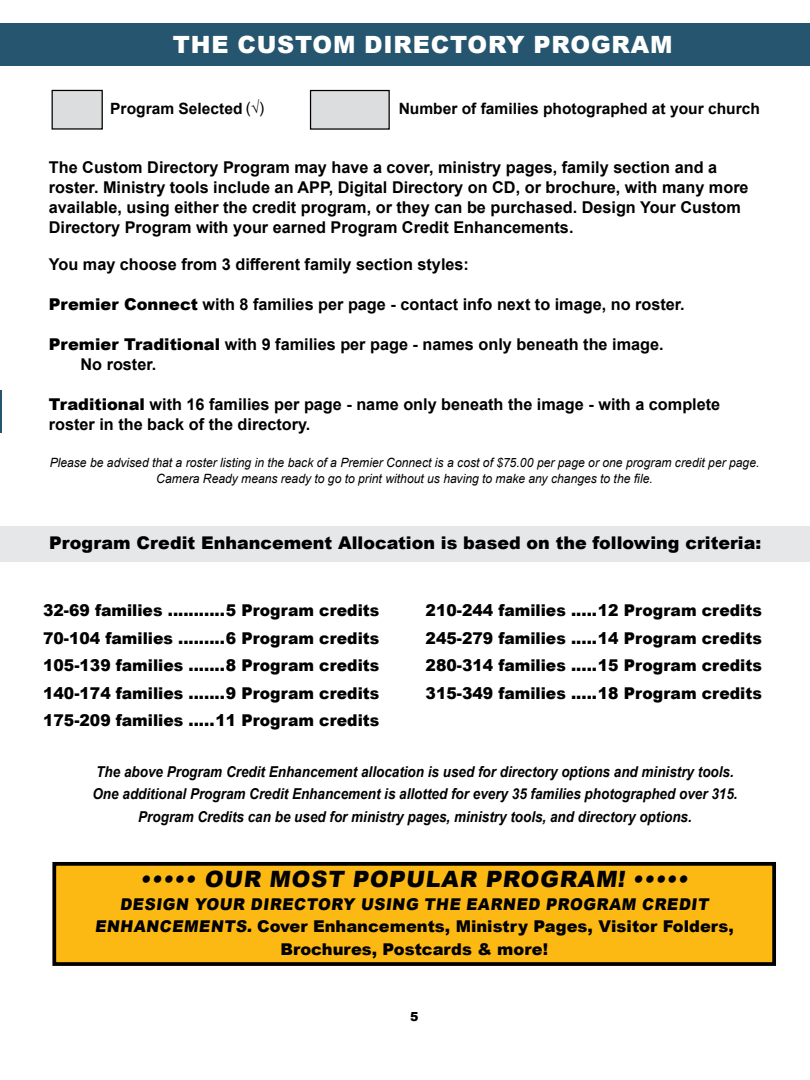
<style>
.page{position:relative;width:810px;height:1080px;background:#fff}
.page>*{position:absolute;margin:0;border:0;box-sizing:border-box;transform-origin:0 0}
.t1{font:900 23.75px "Arial";letter-spacing:.035em;color:#fff}
.t2{font:900 22.5px "Arial";color:#000}
.t3{font:900 17.5px "Arial";color:#000}
.t4{font:700 16.25px/20px "Arial";color:#000}
.t5{font:900 16.25px "Arial";color:#000;scale:.96 1}
.t6{font:900 16.25px/22.5px "Arial";color:#000;text-align:center;scale:.95 1}
.t7{font:700 15.5px "Arial";color:#000}
.t8{font:italic 700 15px/22.5px "Arial";color:#000;text-align:center;scale:.9 1}
.t9{font:italic 12.75px "Arial";color:#000;scale:.95 1}
.t10{font:900 12.5px "Arial";color:#000}
.s1{font-weight:400;font-size:15.25px}
.s2{font-weight:900}
</style>
<div class="page">
<hr style="left:0;top:391px;width:2px;height:42px;background:#26556f">
<div style="left:0;top:24px;width:810px;height:42px;background:#26556f"></div>
<div style="left:0;top:526px;width:810px;height:36px;background:#e6e7e8"></div>
<div style="left:54px;top:864px;width:720px;height:100px;background:#fdb913"></div>
<div style="left:52px;top:862px;width:724px;height:104px;border:4px solid #000"></div>
<div style="left:311px;top:91px;width:78px;height:38px;background:#dcddde"></div>
<div style="left:310px;top:90px;width:80px;height:40px;border:1px solid #000"></div>
<div style="left:52px;top:90px;width:50px;height:39px;background:#dcddde"></div>
<div style="left:52px;top:90px;width:51px;height:40px;border:1px solid #000"></div>
<p class="t1" style="left:173px;top:27px;width:501px">THE CUSTOM DIRECTORY PROGRAM</p>
<p class="t7" style="left:110px;top:98px;width:156px">Program Selected <span class="s1">(√)</span></p>
<p class="t7" style="left:399px;top:98px;width:363px">Number of families photographed at your church</p>
<p class="t4" style="left:49px;top:157px;width:701px">The Custom Directory Program may have a cover, ministry pages, family section and a roster. Ministry tools include an APP, Digital Directory on CD, or brochure, with many more available, using either the credit program, or they can be purchased. Design Your Custom Directory Program with your earned Program Credit Enhancements.</p>
<p class="t4" style="left:49px;top:254px;width:422px">You may choose from 3 different family section styles:</p>
<p class="t4" style="left:49px;top:294px;width:637px"><span class="s2">Premier Connect</span> with 8 families per page - contact info next to image, no roster.</p>
<p class="t4" style="left:81px;top:334px;width:585px;text-indent:-32px"><span class="s2">Premier Traditional</span> with 9 families per page - names only beneath the image.<br>No roster.</p>
<p class="t4" style="left:49px;top:394px;width:673px"><span class="s2">Traditional</span> with 16 families per page - name only beneath the image - with a complete roster in the back of the directory.</p>
<p class="t9" style="left:50px;top:455px;width:749px">Please be advised that a roster listing in the back of a Premier Connect is a cost of $75.00 per page or one program credit per page.</p>
<p class="t9" style="left:156px;top:470px;width:524px">Camera Ready means ready to go to print without us having to make any changes to the file.</p>
<p class="t3" style="left:49px;top:530px;width:713px">Program Credit Enhancement Allocation is based on the following criteria:</p>
<p class="t5" style="left:43px;top:599px;width:352px">32-69 families ...........5 Program credits</p>
<p class="t5" style="left:43px;top:626px;width:352px">70-104 families .........6 Program credits</p>
<p class="t5" style="left:43px;top:654px;width:352px">105-139 families .......8 Program credits</p>
<p class="t5" style="left:43px;top:681px;width:352px">140-174 families .......9 Program credits</p>
<p class="t5" style="left:43px;top:709px;width:352px">175-209 families .....11 Program credits</p>
<p class="t5" style="left:426px;top:599px;width:352px">210-244 families .....12 Program credits</p>
<p class="t5" style="left:426px;top:626px;width:352px">245-279 families .....14 Program credits</p>
<p class="t5" style="left:426px;top:654px;width:352px">280-314 families .....15 Program credits</p>
<p class="t5" style="left:426px;top:681px;width:352px">315-349 families .....18 Program credits</p>
<p class="t8" style="left:92px;top:761px;width:718px">The above Program Credit Enhancement allocation is used for directory options and ministry tools.<br>One additional Program Credit Enhancement is allotted for every 35 families photographed over 315.<br>Program Credits can be used for ministry pages, ministry tools, and directory options.</p>
<p class="t2" style="left:140px;top:863px;width:554px">••••• OUR MOST POPULAR PROGRAM! •••••</p>
<p class="t6" style="left:95px;top:892px;width:674px">DESIGN YOUR DIRECTORY USING THE EARNED PROGRAM CREDIT<br>ENHANCEMENTS. Cover Enhancements, Ministry Pages, Visitor Folders,<br>Brochures, Postcards &amp; more!</p>
<p class="t10" style="left:410px;top:1008px;width:10px">5</p>
</div>
